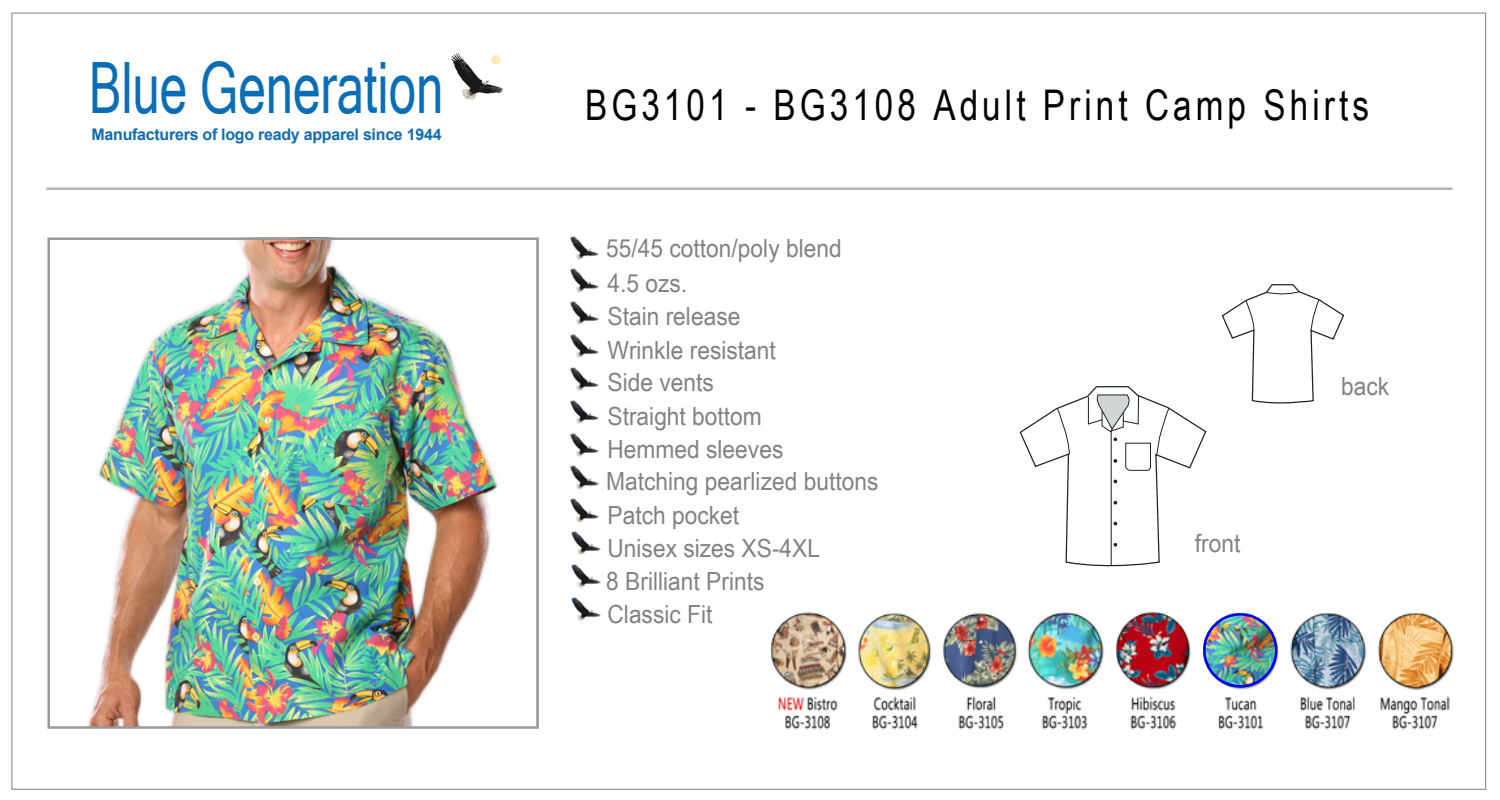
<style>
.page{position:relative;width:1500px;height:800px;background:#fff}
.page>*{position:absolute;margin:0;border:0;box-sizing:border-box;transform-origin:0 0}
.t1{font:70.88px "Microsoft Sans Serif";color:#096eb6;scale:.69 1}
.t2{font:42.25px "Arial Narrow";letter-spacing:.1em;color:#000;scale:.96 1}
.t3{font:25px/33.2px "Arial Narrow";color:#808285;scale:1.11 1}
.t4{font:700 16px "Arial";letter-spacing:-.015em;color:#116cb4}
</style>
<div class="page">
<hr style="left:46px;top:188px;width:1406px;height:2px;background:#b3b3b3">
<svg style="left:1019px;top:386px;width:188px;height:180px"></svg>
<svg style="left:1087px;top:394px;width:83px;height:173px"></svg>
<img style="left:47px;top:238px;width:451px;height:489px">
<img style="left:770px;top:612px;width:684px;height:118px">
<div style="left:1203px;top:613px;width:74px;height:74px;border:2px solid #00f;border-radius:50%"></div>
<div style="left:48px;top:238px;width:491px;height:491px;border:2px solid #999"></div>
<img style="left:451px;top:53px;width:53px;height:46px">
<img style="left:570px;top:236px;width:29px;height:24px">
<img style="left:570px;top:268px;width:29px;height:25px">
<img style="left:570px;top:301px;width:29px;height:24px">
<img style="left:570px;top:334px;width:29px;height:24px">
<img style="left:570px;top:367px;width:29px;height:24px">
<img style="left:570px;top:400px;width:29px;height:24px">
<img style="left:570px;top:433px;width:29px;height:24px">
<img style="left:570px;top:465px;width:29px;height:25px">
<img style="left:570px;top:498px;width:29px;height:25px">
<img style="left:571px;top:531px;width:30px;height:24px">
<img style="left:571px;top:564px;width:30px;height:24px">
<img style="left:571px;top:597px;width:30px;height:24px">
<svg style="left:1221px;top:284px;width:124px;height:120px"></svg>
<h1 class="t1" style="left:89px;top:42px;width:516px">Blue Generation</h1>
<p class="t4" style="left:92px;top:123px;width:352px">Manufacturers of logo ready apparel since 1944</p>
<h2 class="t2" style="left:585px;top:74px;width:818px">BG3101 - BG3108 Adult Print Camp Shirts</h2>
<p class="t3" style="left:606px;top:231px;width:247px">55/45 cotton/poly blend<br>4.5 ozs.<br>Stain release<br>Wrinkle resistant<br>Side vents<br>Straight bottom<br>Hemmed sleeves<br>Matching pearlized buttons<br>Patch pocket<br>Unisex sizes XS-4XL<br>8 Brilliant Prints<br>Classic Fit</p>
<p class="t3" style="left:1195px;top:526px;width:43px">front</p>
<p class="t3" style="left:1341px;top:369px;width:45px">back</p>
</div>
